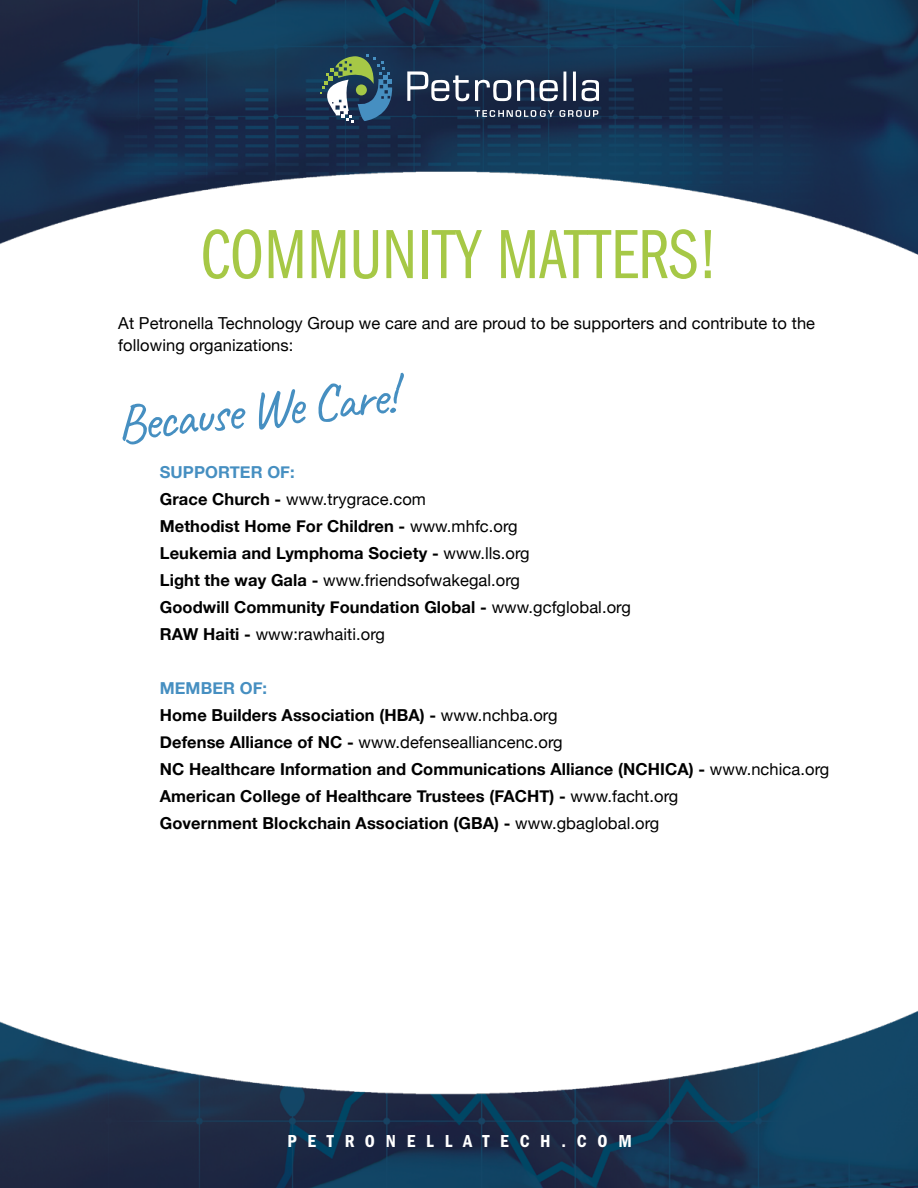
<style>
.page{position:relative;width:918px;height:1188px;background:#fff}
.page>*{position:absolute;margin:0;border:0;box-sizing:border-box;transform-origin:0 0}
.t1{font:72px "ITC Franklin Gothic Std Bk Cp";color:#a6c846}
.t2{font:54px "Caveat";color:#468fc1}
.t3{font:18px "ITC Franklin Gothic Std Dm Cd";letter-spacing:.6em;color:#fff}
.t4{font:700 16.5px/27px "Helvetica Neue";letter-spacing:.005em;color:#000}
.t5{font:16.5px/22.5px "Helvetica Neue";letter-spacing:.005em;color:#000}
.s1{color:#468fc1}
.s2{font-weight:400}
</style>
<div class="page">
<img style="left:0;top:0;width:918px;height:255px">
<svg style="left:475px;top:110px;width:123px;height:7px"></svg>
<svg style="left:407px;top:71px;width:192px;height:31px"></svg>
<svg style="left:320px;top:54px;width:73px;height:69px;background:#4c6c74"></svg>
<img style="left:0;top:1010px;width:918px;height:178px">
<h1 class="t1" style="left:200px;top:215px;width:519px">COMMUNITY MATTERS!</h1>
<p class="t5" style="left:118px;top:313px;width:698px">At Petronella Technology Group we care and are proud to be supporters and contribute to the following organizations:</p>
<h2 class="t2" style="left:113px;top:390px;width:282px;rotate:-6deg">Because We Care!</h2>
<p class="t4" style="left:160px;top:459px;width:473px"><span class="s1">SUPPORTER OF:<br></span>Grace Church - <span class="s2">www.trygrace.com<br></span>Methodist Home For Children - <span class="s2">www.mhfc.org<br></span>Leukemia and Lymphoma Society - <span class="s2">www.lls.org<br></span>Light the way Gala - <span class="s2">www.friendsofwakegal.org<br></span>Goodwill Community Foundation Global - <span class="s2">www.gcfglobal.org </span>RAW Haiti - <span class="s2">www:rawhaiti.org</span></p>
<p class="t4" style="left:160px;top:675px;width:671px"><span class="s1">MEMBER OF:<br></span>Home Builders Association (HBA) - <span class="s2">www.nchba.org<br></span>Defense Alliance of NC - <span class="s2">www.defensealliancenc.org<br></span>NC Healthcare Information and Communications Alliance (NCHICA) - <span class="s2">www.nchica.org </span>American College of Healthcare Trustees (FACHT) - <span class="s2">www.facht.org<br></span>Government Blockchain Association (GBA) - <span class="s2">www.gbaglobal.org</span></p>
<p class="t3" style="left:288px;top:1130px;width:346px">PETRONELLATECH.COM</p>
</div>
